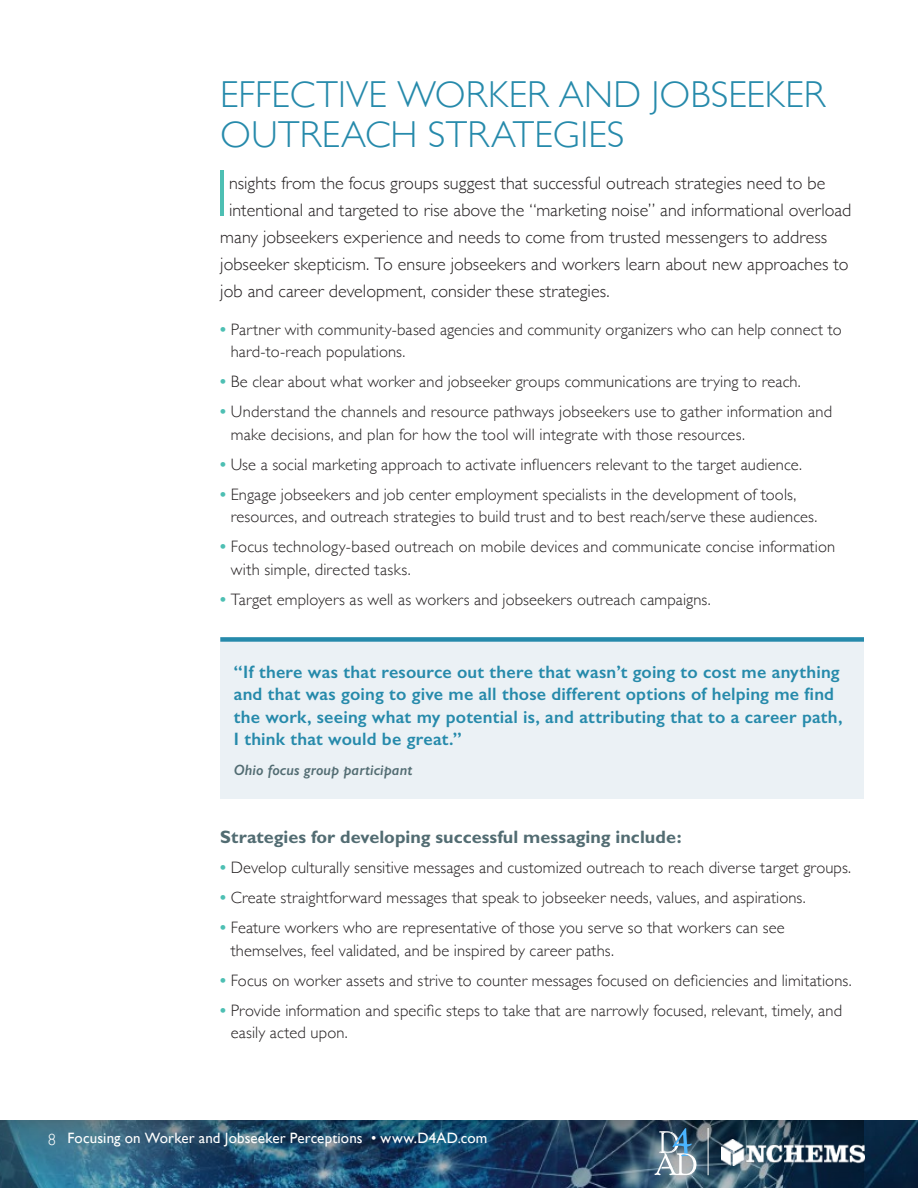
<style>
.page{position:relative;width:918px;height:1188px;background:#fff}
.page>*{position:absolute;margin:0;border:0;box-sizing:border-box;transform-origin:0 0}
.t1{font:300 67.2px "Gill Sans";color:#4dbfb3}
.t2{font:300 37.5px/40.5px "Gill Sans";letter-spacing:.005em;color:#268aab}
.t3{font:300 18px "Gill Sans";letter-spacing:.005em;color:#231f20}
.t4{font:600 18px/22.5px "Gill Sans";letter-spacing:.01em;color:#268aab}
.t5{font:700 18px "Gill Sans";color:#526c72}
.t6{font:300 16.5px/22.5px "Gill Sans";letter-spacing:.01em;color:#231f20}
.t7{font:15px "Gill Sans";letter-spacing:.01em;color:#fff}
.t8{font:italic 600 15px "Gill Sans";letter-spacing:.005em;color:#526c72}
.s1{font-weight:700;color:#4dbfb3}
.s2{font-weight:300;font-size:16.5px}
</style>
<div class="page">
<img style="left:864px;top:1120px;width:54px;height:68px">
<img style="left:0;top:1120px;width:864px;height:68px">
<svg style="left:654px;top:1128px;width:43px;height:47px;background:#768e9e"></svg>
<img style="left:721px;top:1140px;width:143px;height:25px">
<hr style="left:708px;top:1128px;width:1px;height:47px;background:#fff">
<div style="left:220px;top:637px;width:644px;height:162px;background:#ebf1f5"></div>
<div style="left:220px;top:637px;width:644px;height:5px;background:#268aab"></div>
<h2 class="t2" style="left:220px;top:73px;width:606px">EFFECTIVE WORKER AND JOBSEEKER<br>OUTREACH STRATEGIES</h2>
<h1 class="t1" style="left:215px;top:141px;width:15px">I</h1>
<p class="t3" style="left:229px;top:169px;width:598px">nsights from the focus groups suggest that successful outreach strategies need to be</p>
<p class="t3" style="left:229px;top:196px;width:624px">intentional and targeted to rise above the “marketing noise” and informational overload</p>
<p class="t3" style="left:220px;top:223px;width:608px">many jobseekers experience and needs to come from trusted messengers to address</p>
<p class="t3" style="left:220px;top:250px;width:630px">jobseeker skepticism. To ensure jobseekers and workers learn about new approaches to</p>
<p class="t3" style="left:220px;top:277px;width:391px">job and career development, consider these strategies.</p>
<p class="t6" style="left:231px;top:317px;width:613px;text-indent:-10px"><span class="s1">•</span> Partner with community-based agencies and community organizers who can help connect to hard-to-reach populations.</p>
<p class="t6" style="left:220px;top:370px;width:582px"><span class="s1">•</span> Be clear about what worker and jobseeker groups communications are trying to reach.</p>
<p class="t6" style="left:231px;top:400px;width:603px;text-indent:-11px"><span class="s1">•</span> Understand the channels and resource pathways jobseekers use to gather information and make decisions, and plan for how the tool will integrate with those resources.</p>
<p class="t6" style="left:220px;top:452px;width:583px"><span class="s1">•</span> Use a social marketing approach to activate influencers relevant to the target audience.</p>
<p class="t6" style="left:231px;top:482px;width:588px;text-indent:-10px"><span class="s1">•</span> Engage jobseekers and job center employment specialists in the development of tools, resources, and outreach strategies to build trust and to best reach/serve these audiences.</p>
<p class="t6" style="left:231px;top:535px;width:606px;text-indent:-11px"><span class="s1">•</span> Focus technology-based outreach on mobile devices and communicate concise information with simple, directed tasks.</p>
<p class="t6" style="left:220px;top:587px;width:492px"><span class="s1">•</span> Target employers as well as workers and jobseekers outreach campaigns.</p>
<p class="t4" style="left:234px;top:660px;width:610px">“If there was that resource out there that wasn’t going to cost me anything and that was going to give me all those different options of helping me find the work, seeing what my potential is, and attributing that to a career path, I think that would be great.”</p>
<p class="t8" style="left:234px;top:761px;width:180px">Ohio focus group participant</p>
<p class="t5" style="left:220px;top:827px;width:463px">Strategies for developing successful messaging include:</p>
<p class="t6" style="left:220px;top:856px;width:632px"><span class="s1">•</span> Develop culturally sensitive messages and customized outreach to reach diverse target groups.</p>
<p class="t6" style="left:220px;top:886px;width:587px"><span class="s1">•</span> Create straightforward messages that speak to jobseeker needs, values, and aspirations.</p>
<p class="t6" style="left:231px;top:916px;width:555px;text-indent:-10px"><span class="s1">•</span> Feature workers who are representative of those you serve so that workers can see themselves, feel validated, and be inspired by career paths.</p>
<p class="t6" style="left:220px;top:968px;width:633px"><span class="s1">•</span> Focus on worker assets and strive to counter messages focused on deficiencies and limitations.</p>
<p class="t6" style="left:231px;top:998px;width:613px;text-indent:-10px"><span class="s1">•</span> Provide information and specific steps to take that are narrowly focused, relevant, timely, and easily acted upon.</p>
<p class="t7" style="left:48px;top:1129px;width:441px"><span class="s2">8</span> Focusing on Worker and Jobseeker Perceptions • www.D4AD.com</p>
</div>
